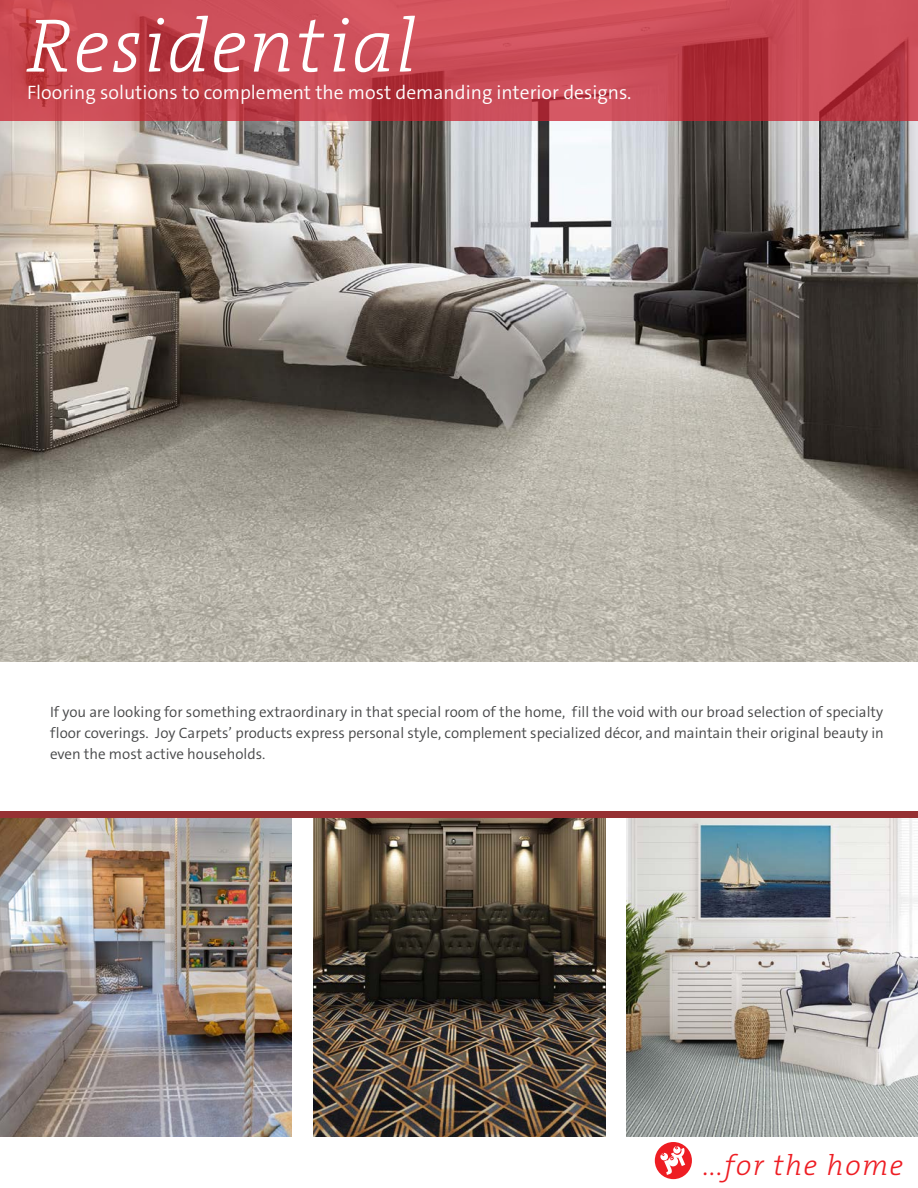
<style>
.page{position:relative;width:918px;height:1188px;background:#fff}
.page>*{position:absolute;margin:0;border:0;box-sizing:border-box;transform-origin:0 0}
.t1{font:italic 300 76.5px "The Serif C5";letter-spacing:.03em;color:#fff}
.t2{font:italic 300 28.8px "The Serif C5";letter-spacing:.06em;color:#ee1d23}
.t3{font:300 19.5px "The Sans C4 s";color:#fff}
.t4{font:300 15px/21px "The Sans C4 s";color:#464748;text-align:justify}
</style>
<div class="page">
<img style="left:627px;top:818px;width:291px;height:319px">
<img style="left:314px;top:818px;width:291px;height:319px">
<img style="left:0;top:818px;width:292px;height:319px">
<img style="left:0;top:121px;width:918px;height:541px">
<svg style="left:0;top:0;width:918px;height:121px;fill:#cb4c57"></svg>
<div style="left:0;top:811px;width:918px;height:7px;background:#963133"></div>
<div style="left:655px;top:1142px;width:37px;height:37px;background:#ee1d23;border-radius:50%"></div>
<svg style="left:662px;top:1146px;width:23px;height:29px"></svg>
<p class="t1" style="left:28px;top:-3px;width:390px">Residential</p>
<p class="t3" style="left:27px;top:80px;width:606px">Flooring solutions to complement the most demanding interior designs.</p>
<p class="t4" style="left:50px;top:702px;width:835px">If you are looking for something extraordinary in that special room of the home, fill the void with our broad selection of specialty floor coverings. Joy Carpets’ products express personal style, complement specialized décor, and maintain their original beauty in even the most active households.</p>
<p class="t2" style="left:703px;top:1146px;width:201px">...for the home</p>
</div>
